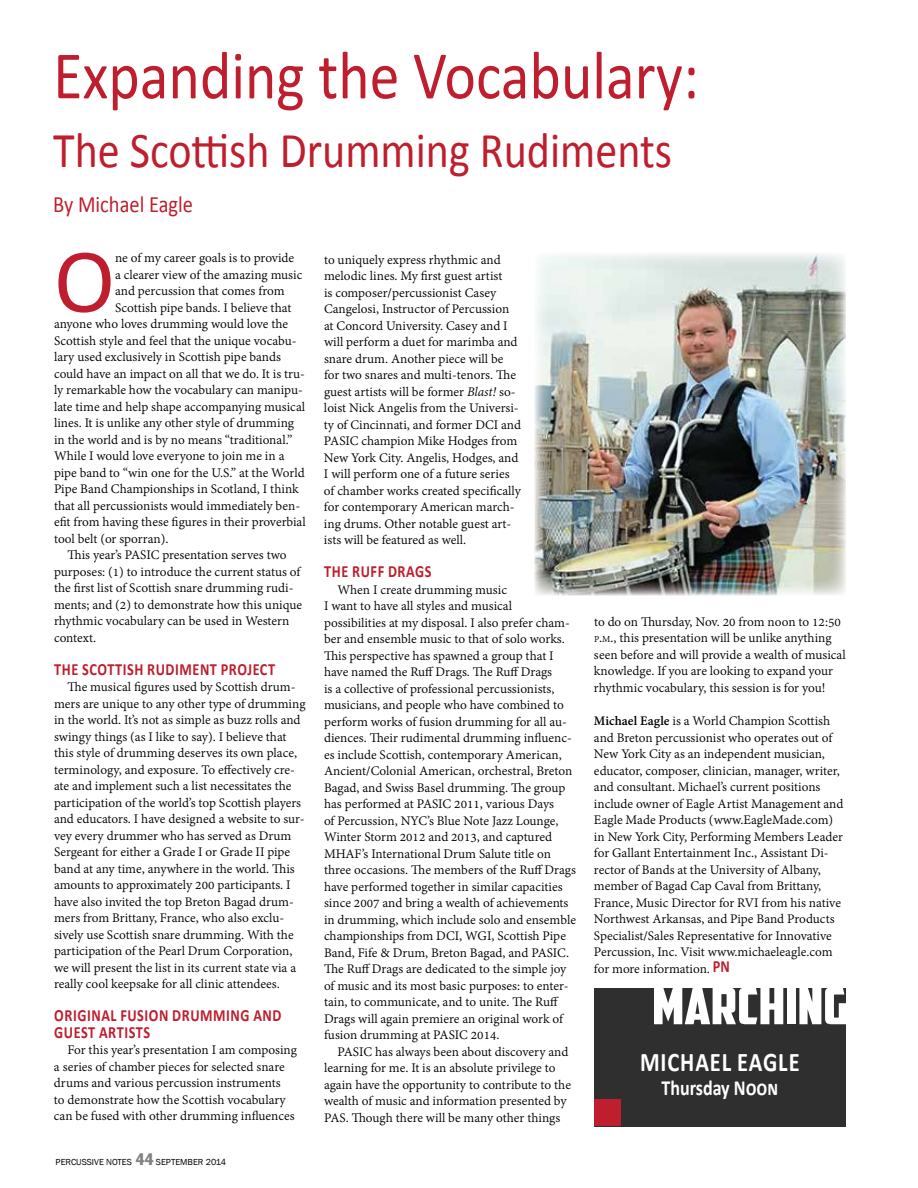
<style>
.page{position:relative;width:918px;height:1188px;background:#fff}
.page>*{position:absolute;margin:0;border:0;box-sizing:border-box;transform-origin:0 0}
.t1{font:92.25px "Calibri";color:#be1e2d}
.t2{font:68.4px "Calibri";color:#be1e2d;scale:.88 1}
.t3{font:50.4px "Calibri";color:#be1e2d;scale:.88 1}
.t4{font:50.4px "American Captain";color:#fff;scale:1.21 1}
.t5{font:700 27px "Calibri";letter-spacing:.04em;color:#fff;scale:.83 1}
.t6{font:23.4px "Calibri";color:#be1e2d;scale:.87 1}
.t7{font:700 21.6px "Calibri";color:#fff;scale:.83 1}
.t8{font:700 17.1px/16.5px "Calibri";letter-spacing:.04em;color:#be1e2d;scale:.83 1}
.t9{font:14.25px/16.5px "Adobe Devanagari";color:#000}
.t10{font:9px "Franklin Gothic";color:#000}
.s1{font-style:italic}
.s2{font-size:10.05px}
.s3{font-style:inherit}
.s4{font-weight:700}
.s5{font-family:"Calibri";font-weight:700;font-size:17.1px;color:#be1e2d}
.s6{font-stretch:condensed;font-size:16.5px;color:#808285}
</style>
<div class="page">
<img style="left:535px;top:254px;width:311px;height:342px">
<div style="left:594px;top:988px;width:252px;height:138px;background:#2f2f2f"></div>
<div style="left:594px;top:1100px;width:27px;height:26px;background:#be1e2d"></div>
<h2 class="t2" style="left:53px;top:33px;width:735px">Expanding the Vocabulary:</h2>
<h3 class="t3" style="left:53px;top:119px;width:705px">The Scottish Drumming Rudiments</h3>
<h3 class="t6" style="left:53px;top:190px;width:162px">By Michael Eagle</h3>
<p class="t9" style="left:324px;top:252px;width:199px">to uniquely express rhythmic and melodic lines. My first guest artist<br>is composer/percussionist Casey Cangelosi, Instructor of Percussion at Concord University. Casey and I will perform a duet for marimba and snare drum. Another piece will be for two snares and multi-tenors. The guest artists will be former <span class="s1">Blast!</span> so&shy;loist Nick Angelis from the Universi&shy;ty of Cincinnati, and former DCI and PASIC champion Mike Hodges from New York City. Angelis, Hodges, and I will perform one of a future series of chamber works created specifically for contemporary American march&shy;ing drums. Other notable guest art&shy;ists will be featured as well.</p>
<p class="t8" style="left:324px;top:563px;width:131px">THE RUFF DRAGS</p>
<p class="t9" style="left:324px;top:582px;width:254px;text-indent:13px">When I create drumming music<br>I want to have all styles and musical possibilities at my disposal. I also prefer cham&shy;ber and ensemble music to that of solo works.<br>This perspective has spawned a group that I have named the Ruff Drags. The Ruff Drags<br>is a collective of professional percussionists, musicians, and people who have combined to perform works of fusion drumming for all au&shy;diences. Their rudimental drumming influenc&shy;es include Scottish, contemporary American, Ancient/Colonial American, orchestral, Breton Bagad, and Swiss Basel drumming. The group has performed at PASIC 2011, various Days<br>of Percussion, NYC’s Blue Note Jazz Lounge, Winter Storm 2012 and 2013, and captured MHAF’s International Drum Salute title on three occasions. The members of the Ruff Drags have performed together in similar capacities since 2007 and bring a wealth of achievements in drumming, which include solo and ensemble championships from DCI, WGI, Scottish Pipe Band, Fife &amp; Drum, Breton Bagad, and PASIC.<br>The Ruff Drags are dedicated to the simple joy of music and its most basic purposes: to enter&shy;tain, to communicate, and to unite. The Ruff Drags will again premiere an original work of fusion drumming at PASIC 2014.</p>
<p class="t9" style="left:324px;top:1044px;width:249px;text-indent:13px">PASIC has always been about discovery and learning for me. It is an absolute privilege to again have the opportunity to contribute to the wealth of music and information presented by PAS. Though there will be many other things</p>
<h1 class="t1" style="left:54px;top:224px;width:63px">O</h1>
<p class="t9" style="left:115px;top:251px;width:181px">ne of my career goals is to provide</p>
<p class="t9" style="left:115px;top:267px;width:189px">a clearer view of the amazing music</p>
<p class="t9" style="left:115px;top:284px;width:171px">and percussion that comes from</p>
<p class="t9" style="left:115px;top:300px;width:178px">Scottish pipe bands. I believe that</p>
<p class="t9" style="left:54px;top:317px;width:236px">anyone who loves drumming would love the</p>
<p class="t9" style="left:54px;top:333px;width:244px">Scottish style and feel that the unique vocabu-</p>
<p class="t9" style="left:54px;top:350px;width:229px">lary used exclusively in Scottish pipe bands</p>
<p class="t9" style="left:54px;top:366px;width:253px">could have an impact on all that we do. It is tru-</p>
<p class="t9" style="left:54px;top:383px;width:250px">ly remarkable how the vocabulary can manipu-</p>
<p class="t9" style="left:54px;top:399px;width:253px">late time and help shape accompanying musical</p>
<p class="t9" style="left:54px;top:416px;width:242px">lines. It is unlike any other style of drumming</p>
<p class="t9" style="left:54px;top:432px;width:240px">in the world and is by no means “traditional.”</p>
<p class="t9" style="left:54px;top:449px;width:232px">While I would love everyone to join me in a</p>
<p class="t9" style="left:54px;top:465px;width:252px">pipe band to “win one for the U.S.” at the World</p>
<p class="t9" style="left:54px;top:482px;width:246px">Pipe Band Championships in Scotland, I think</p>
<p class="t9" style="left:54px;top:498px;width:248px">that all percussionists would immediately ben-</p>
<p class="t9" style="left:54px;top:515px;width:253px">efit from having these figures in their proverbial</p>
<p class="t9" style="left:54px;top:531px;width:116px">tool belt (or sporran).</p>
<p class="t9" style="left:68px;top:548px;width:221px">This year’s PASIC presentation serves two</p>
<p class="t9" style="left:54px;top:564px;width:248px">purposes: (1) to introduce the current status of</p>
<p class="t9" style="left:54px;top:581px;width:241px">the first list of Scottish snare drumming rudi-</p>
<p class="t9" style="left:54px;top:597px;width:250px">ments; and (2) to demonstrate how this unique</p>
<p class="t9" style="left:54px;top:614px;width:237px">rhythmic vocabulary can be used in Western</p>
<p class="t9" style="left:54px;top:630px;width:44px">context.</p>
<p class="t8" style="left:54px;top:660px;width:268px">THE SCOTTISH RUDIMENT PROJECT</p>
<p class="t9" style="left:54px;top:680px;width:253px;text-indent:13px">The musical figures used by Scottish drum&shy;mers are unique to any other type of drumming in the world. It’s not as simple as buzz rolls and swingy things (as I like to say). I believe that this style of drumming deserves its own place, terminology, and exposure. To effectively cre&shy;ate and implement such a list necessitates the participation of the world’s top Scottish players and educators. I have designed a website to sur&shy;vey every drummer who has served as Drum Sergeant for either a Grade I or Grade II pipe band at any time, anywhere in the world. This amounts to approximately 200 participants. I have also invited the top Breton Bagad drum&shy;mers from Brittany, France, who also exclu&shy;sively use Scottish snare drumming. With the participation of the Pearl Drum Corporation, we will present the list in its current state via a really cool keepsake for all clinic attendees.</p>
<p class="t8" style="left:54px;top:1007px;width:275px">ORIGINAL FUSION DRUMMING AND<br>GUEST ARTISTS</p>
<p class="t9" style="left:54px;top:1043px;width:245px;text-indent:13px">For this year’s presentation I am composing a series of chamber pieces for selected snare drums and various percussion instruments<br>to demonstrate how the Scottish vocabulary can be fused with other drumming influences</p>
<p class="t9" style="left:594px;top:615px;width:253px">to do on Thursday, Nov. 20 from noon to 12:50 <span class="s2">p</span><span class="s3">.</span><span class="s2">m</span><span class="s3">.,</span> this presentation will be unlike anything seen before and will provide a wealth of musical knowledge. If you are looking to expand your rhythmic vocabulary, this session is for you!</p>
<p class="t9" style="left:594px;top:714px;width:251px"><span class="s4">Michael Eagle</span> is a World Champion Scottish and Breton percussionist who operates out of New York City as an independent musician, educator, composer, clinician, manager, writer, and consultant. Michael’s current positions include owner of Eagle Artist Management and Eagle Made Products (www.EagleMade.com) in New York City, Performing Members Leader for Gallant Entertainment Inc., Assistant Di&shy;rector of Bands at the University of Albany, member of Bagad Cap Caval from Brittany, France, Music Director for RVI from his native Northwest Arkansas, and Pipe Band Products Specialist/Sales Representative for Innovative Percussion, Inc. Visit www.michaeleagle.com for more information. <span class="s5">PN</span></p>
<h3 class="t4" style="left:652px;top:976px;width:164px">MARCHING</h3>
<h3 class="t5" style="left:640px;top:1045px;width:194px">MICHAEL EAGLE</h3>
<h3 class="t7" style="left:661px;top:1075px;width:142px">Thursday Noon</h3>
<p class="t10" style="left:56px;top:1156px;width:172px">PERCUSSIVE NOTES <span class="s6">44</span> SEPTEMBER 2014</p>
</div>
